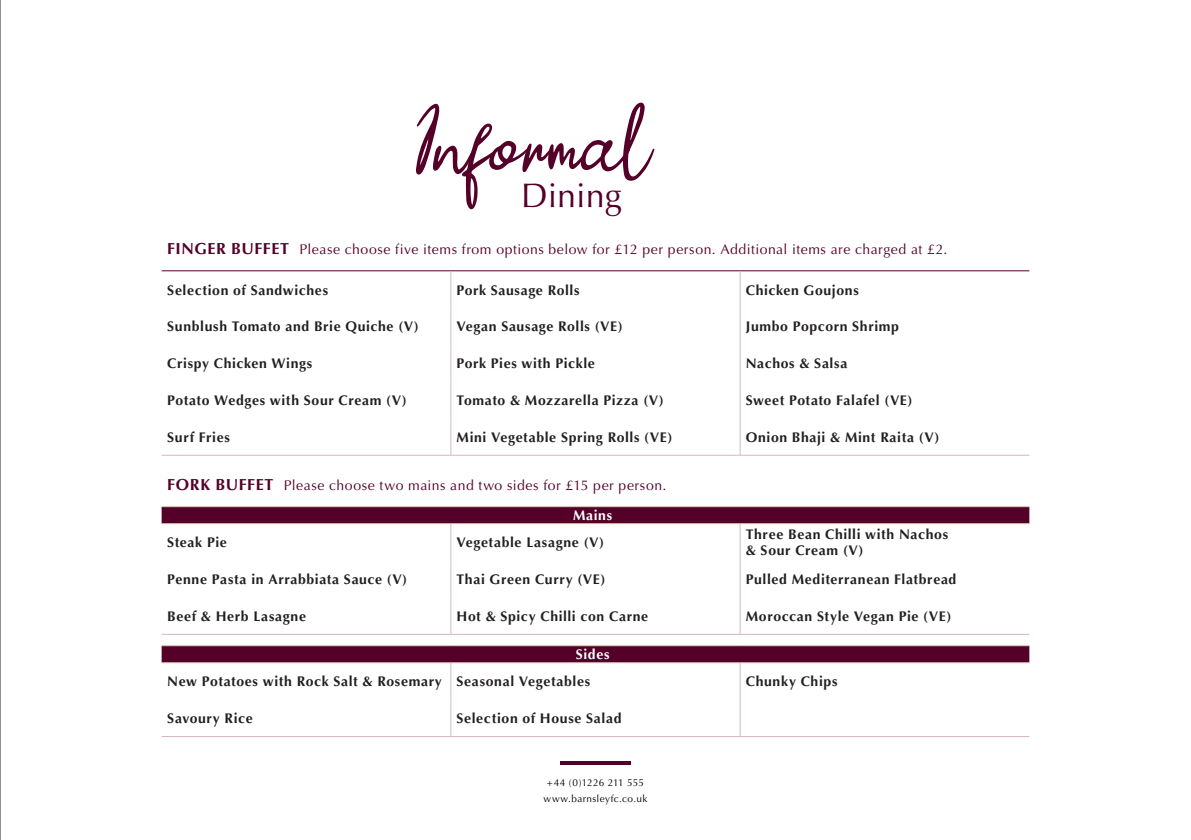
<style>
.page{position:relative;width:1191px;height:840px;background:#fff}
.page>*{position:absolute;margin:0;border:0;box-sizing:border-box;transform-origin:0 0}
.t1{font:91px "Paul Signature";color:#540028}
.t2{font:34px "Optima";color:#540028}
.t3{font:700 14px/16px "Optima";letter-spacing:.045em;color:#231f20}
.t4{font:14px "Optima";letter-spacing:.04em;color:#540028}
.t5{font:700 14px "Optima";letter-spacing:.045em;color:#fff}
.t6{font:10px/16px "Optima";letter-spacing:.035em;color:#000;text-align:center}
.s1{font-weight:700;font-size:16px}
</style>
<div class="page">
<svg style="left:560px;top:761px;width:70px;height:3px"></svg>
<svg style="left:162px;top:507px;width:867px;height:155px"></svg>
<hr style="left:162px;top:506px;width:289px;height:1px;background:#dcc8b0">
<hr style="left:451px;top:506px;width:289px;height:1px;background:#dcc8b0">
<hr style="left:740px;top:506px;width:289px;height:1px;background:#dcc8b0">
<hr style="left:162px;top:645px;width:289px;height:1px;background:#dcc8b0">
<hr style="left:451px;top:645px;width:289px;height:1px;background:#dcc8b0">
<hr style="left:740px;top:645px;width:289px;height:1px;background:#dcc8b0">
<hr style="left:162px;top:523px;width:289px;height:1px;background:#dcc8b0">
<hr style="left:451px;top:523px;width:289px;height:1px;background:#dcc8b0">
<hr style="left:740px;top:523px;width:289px;height:1px;background:#dcc8b0">
<hr style="left:162px;top:662px;width:289px;height:1px;background:#dcc8b0">
<hr style="left:451px;top:662px;width:289px;height:1px;background:#dcc8b0">
<hr style="left:740px;top:662px;width:289px;height:1px;background:#dcc8b0">
<hr style="left:162px;top:270px;width:289px;height:1px;background:#540028">
<hr style="left:451px;top:270px;width:289px;height:1px;background:#540028">
<hr style="left:740px;top:270px;width:289px;height:1px;background:#540028">
<hr style="left:450px;top:271px;width:1px;height:36px;background:#d5b7c5">
<hr style="left:740px;top:271px;width:1px;height:36px;background:#d5b7c5">
<hr style="left:450px;top:307px;width:1px;height:37px;background:#d5b7c5">
<hr style="left:740px;top:307px;width:1px;height:37px;background:#d5b7c5">
<hr style="left:450px;top:344px;width:1px;height:37px;background:#d5b7c5">
<hr style="left:740px;top:344px;width:1px;height:37px;background:#d5b7c5">
<hr style="left:450px;top:381px;width:1px;height:37px;background:#d5b7c5">
<hr style="left:740px;top:381px;width:1px;height:37px;background:#d5b7c5">
<hr style="left:450px;top:418px;width:1px;height:37px;background:#d5b7c5">
<hr style="left:740px;top:418px;width:1px;height:37px;background:#d5b7c5">
<hr style="left:162px;top:454px;width:289px;height:1px;background:#d5b7c5">
<hr style="left:451px;top:454px;width:289px;height:1px;background:#d5b7c5">
<hr style="left:740px;top:454px;width:289px;height:1px;background:#d5b7c5">
<hr style="left:450px;top:523px;width:1px;height:37px;background:#d5b7c5">
<hr style="left:740px;top:523px;width:1px;height:37px;background:#d5b7c5">
<hr style="left:450px;top:560px;width:1px;height:37px;background:#d5b7c5">
<hr style="left:740px;top:560px;width:1px;height:37px;background:#d5b7c5">
<hr style="left:450px;top:597px;width:1px;height:36px;background:#d5b7c5">
<hr style="left:740px;top:597px;width:1px;height:36px;background:#d5b7c5">
<hr style="left:162px;top:633px;width:289px;height:1px;background:#d5b7c5">
<hr style="left:451px;top:633px;width:289px;height:1px;background:#d5b7c5">
<hr style="left:740px;top:633px;width:289px;height:1px;background:#d5b7c5">
<hr style="left:450px;top:662px;width:1px;height:37px;background:#d5b7c5">
<hr style="left:740px;top:662px;width:1px;height:37px;background:#d5b7c5">
<hr style="left:450px;top:699px;width:1px;height:36px;background:#d5b7c5">
<hr style="left:740px;top:699px;width:1px;height:36px;background:#d5b7c5">
<hr style="left:162px;top:735px;width:289px;height:1px;background:#d5b7c5">
<hr style="left:451px;top:735px;width:289px;height:1px;background:#d5b7c5">
<hr style="left:740px;top:735px;width:289px;height:1px;background:#d5b7c5">
<hr style="left:0;top:0;width:1px;height:839px;background:#231f20">
<p class="t1" style="left:410px;top:84px;width:240px">Informal</p>
<p class="t2" style="left:521px;top:175px;width:102px">Dining</p>
<p class="t4" style="left:167px;top:241px;width:781px"><span class="s1">FINGER BUFFET</span> Please choose five items from options below for £12 per person. Additional items are charged at £2.</p>
<p class="t3" style="left:167px;top:282px;width:162px">Selection of Sandwiches</p>
<p class="t3" style="left:456px;top:282px;width:124px">Pork Sausage Rolls</p>
<p class="t3" style="left:746px;top:282px;width:115px">Chicken Goujons</p>
<p class="t3" style="left:167px;top:318px;width:253px">Sunblush Tomato and Brie Quiche (V)</p>
<p class="t3" style="left:456px;top:318px;width:168px">Vegan Sausage Rolls (VE)</p>
<p class="t3" style="left:746px;top:318px;width:155px">Jumbo Popcorn Shrimp</p>
<p class="t3" style="left:167px;top:355px;width:147px">Crispy Chicken Wings</p>
<p class="t3" style="left:456px;top:355px;width:140px">Pork Pies with Pickle</p>
<p class="t3" style="left:746px;top:355px;width:103px">Nachos &amp; Salsa</p>
<p class="t3" style="left:167px;top:392px;width:241px">Potato Wedges with Sour Cream (V)</p>
<p class="t3" style="left:456px;top:392px;width:209px">Tomato &amp; Mozzarella Pizza (V)</p>
<p class="t3" style="left:746px;top:392px;width:168px">Sweet Potato Falafel (VE)</p>
<p class="t3" style="left:167px;top:429px;width:64px">Surf Fries</p>
<p class="t3" style="left:456px;top:429px;width:217px">Mini Vegetable Spring Rolls (VE)</p>
<p class="t3" style="left:746px;top:429px;width:195px">Onion Bhaji &amp; Mint Raita (V)</p>
<p class="t4" style="left:167px;top:476px;width:500px"><span class="s1">FORK BUFFET</span> Please choose two mains and two sides for £15 per person.</p>
<p class="t5" style="left:573px;top:507px;width:41px">Mains</p>
<p class="t3" style="left:167px;top:534px;width:61px">Steak Pie</p>
<p class="t3" style="left:456px;top:534px;width:149px">Vegetable Lasagne (V)</p>
<p class="t3" style="left:746px;top:526px;width:204px">Three Bean Chilli with Nachos &amp; Sour Cream (V)</p>
<p class="t3" style="left:167px;top:571px;width:241px">Penne Pasta in Arrabbiata Sauce (V)</p>
<p class="t3" style="left:456px;top:571px;width:150px">Thai Green Curry (VE)</p>
<p class="t3" style="left:746px;top:571px;width:212px">Pulled Mediterranean Flatbread</p>
<p class="t3" style="left:167px;top:608px;width:140px">Beef &amp; Herb Lasagne</p>
<p class="t3" style="left:456px;top:608px;width:193px">Hot &amp; Spicy Chilli con Carne</p>
<p class="t3" style="left:746px;top:608px;width:207px">Moroccan Style Vegan Pie (VE)</p>
<p class="t5" style="left:576px;top:646px;width:35px">Sides</p>
<p class="t3" style="left:167px;top:673px;width:276px">New Potatoes with Rock Salt &amp; Rosemary</p>
<p class="t3" style="left:456px;top:673px;width:135px">Seasonal Vegetables</p>
<p class="t3" style="left:746px;top:673px;width:93px">Chunky Chips</p>
<p class="t3" style="left:167px;top:710px;width:87px">Savoury Rice</p>
<p class="t3" style="left:456px;top:710px;width:166px">Selection of House Salad</p>
<p class="t6" style="left:543px;top:774px;width:105px">+44 (0)1226 211 555 www.barnsleyfc.co.uk</p>
</div>
